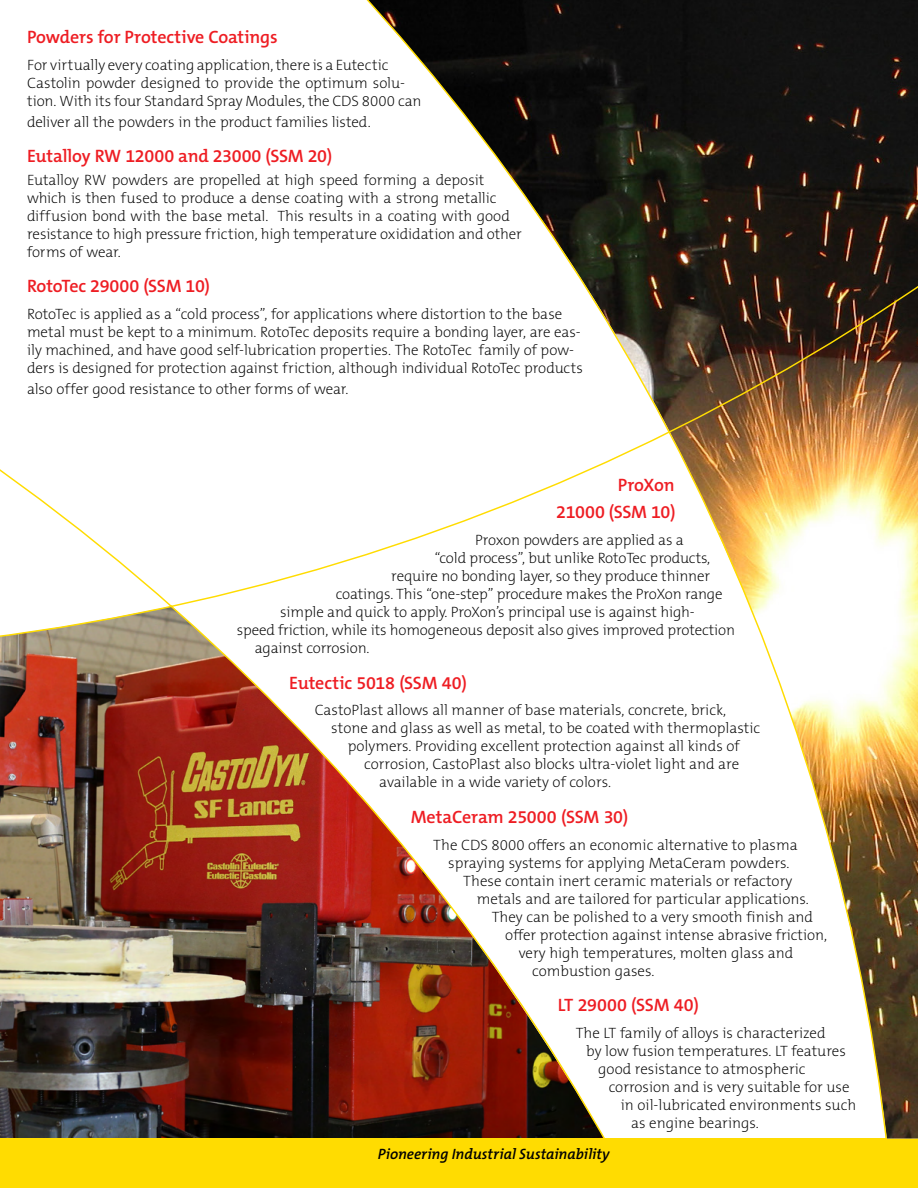
<style>
.page{position:relative;width:918px;height:1188px;background:#fff}
.page>*{position:absolute;margin:0;border:0;box-sizing:border-box;transform-origin:0 0}
.texte{font:600 18px "The Mix B W6";letter-spacing:-.015em;color:#ee1d23}
.titre_texte{font:600 18px/27px "The Mix B W6";letter-spacing:-.01em;color:#ee1d23;text-align:right}
.t1{font:200 15px/18px "The Mix B W2";letter-spacing:-.005em;color:#000}
.Slogan{font:italic 600 15px "The Mix B W6";color:#000}
</style>
<div class="page">
<img style="left:0;top:0;width:918px;height:1188px">
<p class="titre_texte" style="left:27px;top:24px;width:252px">Powders for Protective Coatings</p>
<p class="t1" style="left:27px;top:56px;width:396px">For virtually every coating application, there is a Eutectic<br>Castolin powder designed to provide the optimum solu&shy;tion. With its four Standard Spray Modules, the CDS 8000 can</p>
<p class="t1" style="left:27px;top:113px;width:345px">deliver all the powders in the product families listed.</p>
<p class="texte" style="left:27px;top:145px;width:307px">Eutalloy RW 12000 and 23000 (SSM 20)</p>
<p class="t1" style="left:27px;top:171px;width:496px">Eutalloy RW powders are propelled at high speed forming a deposit which is then fused to produce a dense coating with a strong metallic diffusion bond with the base metal. This results in a coating with good resistance to high pressure friction, high temperature oxididation and other forms of wear.</p>
<p class="titre_texte" style="left:27px;top:273px;width:184px">RotoTec 29000 (SSM 10)</p>
<p class="t1" style="left:27px;top:305px;width:558px">RotoTec is applied as a “cold process”, for applications where distortion to the base metal must be kept to a minimum. RotoTec deposits require a bonding layer, are eas&shy;ily machined, and have good self-lubrication properties. The RotoTec family of pow&shy;ders is designed for protection against friction, although individual RotoTec products</p>
<p class="t1" style="left:27px;top:380px;width:323px">also offer good resistance to other forms of wear.</p>
<p class="titre_texte" style="left:556px;top:472px;width:121px">ProXon<br>21000 (SSM 10)</p>
<p class="t1" style="left:475px;top:531px;width:210px">Proxon powders are applied as a</p>
<p class="t1" style="left:435px;top:549px;width:277px">“cold process”, but unlike RotoTec products,</p>
<p class="t1" style="left:391px;top:567px;width:320px">require no bonding layer, so they produce thinner</p>
<p class="t1" style="left:336px;top:585px;width:388px">coatings. This “one-step” procedure makes the ProXon range</p>
<p class="t1" style="left:280px;top:603px;width:416px">simple and quick to apply. ProXon’s principal use is against high-</p>
<p class="t1" style="left:237px;top:621px;width:500px">speed friction, while its homogeneous deposit also gives improved protection</p>
<p class="t1" style="left:255px;top:639px;width:116px">against corrosion.</p>
<p class="texte" style="left:289px;top:671px;width:179px">Eutectic 5018 (SSM 40)</p>
<p class="t1" style="left:315px;top:701px;width:413px">CastoPlast allows all manner of base materials, concrete, brick,</p>
<p class="t1" style="left:331px;top:719px;width:430px">stone and glass as well as metal, to be coated with thermoplastic</p>
<p class="t1" style="left:348px;top:737px;width:393px">polymers. Providing excellent protection against all kinds of</p>
<p class="t1" style="left:364px;top:755px;width:376px">corrosion, CastoPlast also blocks ultra-violet light and are</p>
<p class="t1" style="left:379px;top:773px;width:233px">available in a wide variety of colors.</p>
<p class="texte" style="left:411px;top:805px;width:219px">MetaCeram 25000 (SSM 30)</p>
<p class="t1" style="left:433px;top:836px;width:366px">The CDS 8000 offers an economic alternative to plasma</p>
<p class="t1" style="left:448px;top:854px;width:343px">spraying systems for applying MetaCeram powders.</p>
<p class="t1" style="left:463px;top:872px;width:331px">These contain inert ceramic materials or refactory</p>
<p class="t1" style="left:477px;top:890px;width:333px">metals and are tailored for particular applications.</p>
<p class="t1" style="left:492px;top:908px;width:323px">They can be polished to a very smooth finish and</p>
<p class="t1" style="left:505px;top:926px;width:324px">offer protection against intense abrasive friction,</p>
<p class="t1" style="left:519px;top:944px;width:276px">very high temperatures, molten glass and</p>
<p class="t1" style="left:532px;top:962px;width:124px">combustion gases.</p>
<p class="texte" style="left:558px;top:994px;width:143px">LT 29000 (SSM 40)</p>
<p class="t1" style="left:576px;top:1024px;width:251px">The LT family of alloys is characterized</p>
<p class="t1" style="left:586px;top:1042px;width:261px">by low fusion temperatures. LT features</p>
<p class="t1" style="left:598px;top:1060px;width:209px">good resistance to atmospheric</p>
<p class="t1" style="left:609px;top:1078px;width:242px">corrosion and is very suitable for use</p>
<p class="t1" style="left:621px;top:1096px;width:237px">in oil-lubricated environments such</p>
<p class="t1" style="left:631px;top:1114px;width:129px">as engine bearings.</p>
<p class="Slogan" style="left:378px;top:1145px;width:233px">Pioneering Industrial Sustainability</p>
</div>
